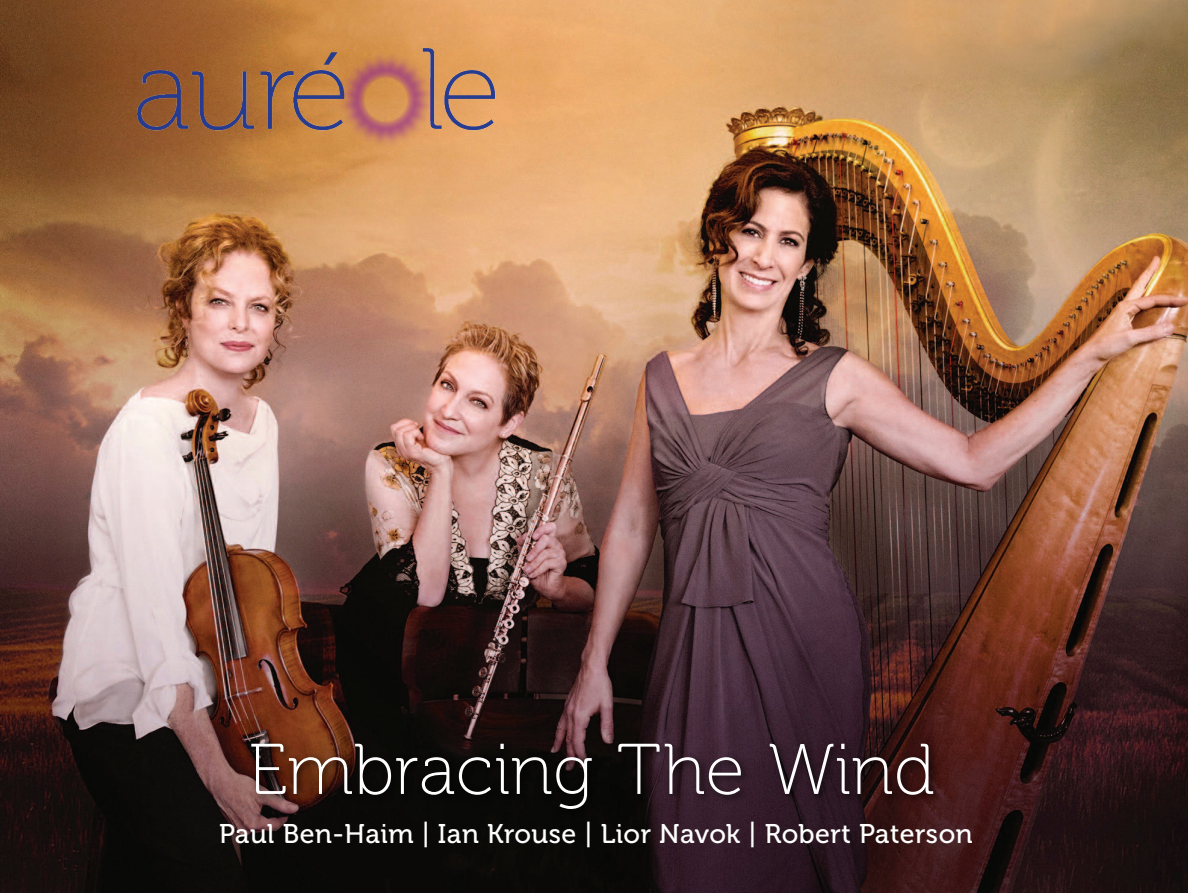
<style>
.page{position:relative;width:1188px;height:893px;background:#fff}
.page>*{position:absolute;margin:0;border:0;box-sizing:border-box;transform-origin:0 0}
.t1{font:111.75px "Museo 100";color:#243c90}
.t2{font:71.7px "Museo 100";color:#fff}
.t3{font:27px "Museo 500";letter-spacing:.015em;color:#fff}
</style>
<div class="page">
<img style="left:0;top:0;width:1188px;height:893px">
<img style="left:241px;top:725px;width:708px;height:98px">
<img style="left:108px;top:30px;width:400px;height:139px">
<h1 class="t1" style="left:311px;top:70px;width:41px">´</h1>
<h2 class="t2" style="left:248px;top:743px;width:688px">Embracing The Wind</h2>
<p class="t3" style="left:219px;top:824px;width:755px">Paul Ben-Haim | Ian Krouse | Lior Navok | Robert Paterson</p>
</div>
